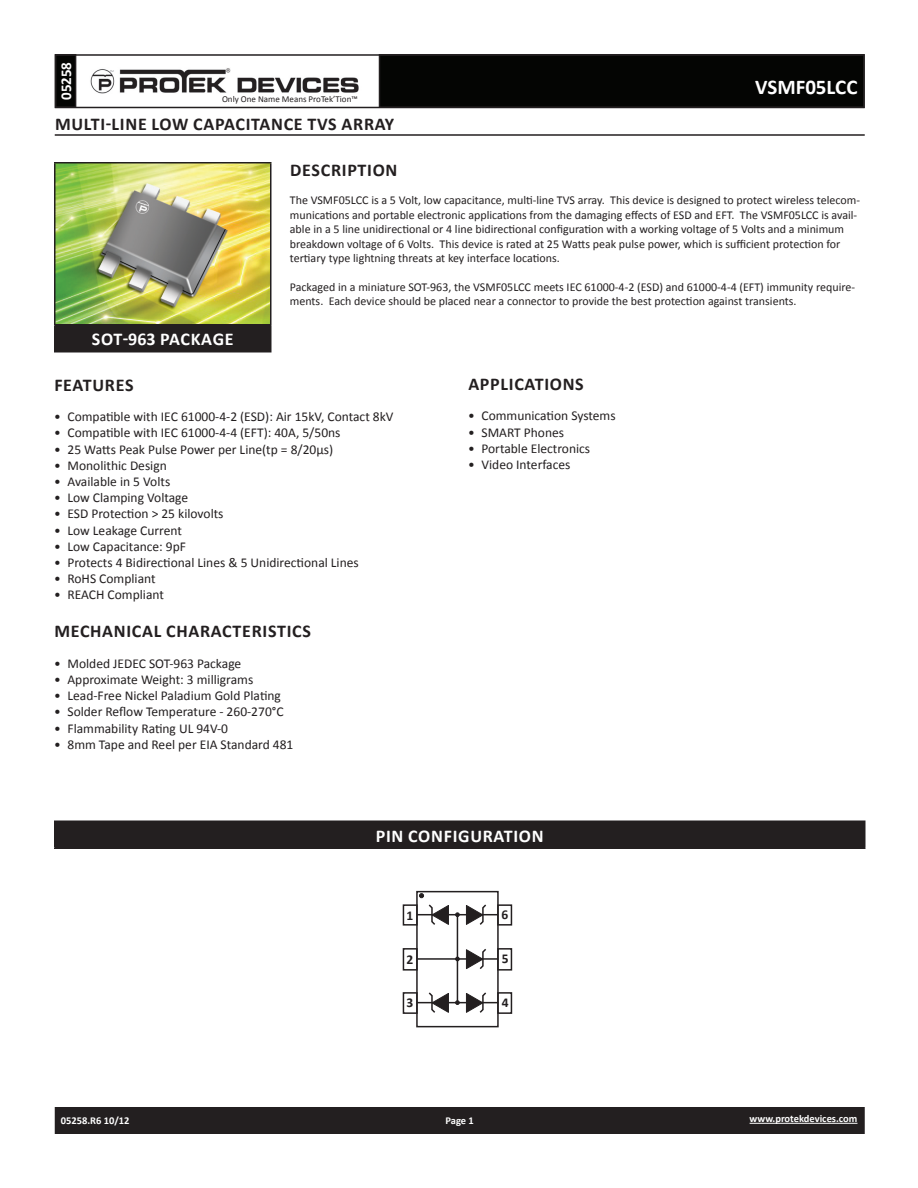
<style>
.page{position:relative;width:918px;height:1188px;background:#fff}
.page>*{position:absolute;margin:0;border:0;box-sizing:border-box;transform-origin:0 0}
.t1{font:700 21px "Calibri";color:#fff}
.t2{font:700 18px "Calibri";letter-spacing:.04em;color:#231f20}
.t3{font:700 18px "Calibri";letter-spacing:.04em;color:#fff}
.t4{font:700 15px "Calibri";color:#fff}
.t5{font:13.5px "Calibri";color:#231f20}
.t6{font:700 13.5px "Calibri";color:#231f20}
.t7{font:12px/14.4px "Calibri";color:#231f20}
.t8{font:700 10.5px "Calibri";color:#fff}
.t9{font:9px "Calibri";color:#231f20}
</style>
<div class="page">
<div style="left:56px;top:1108px;width:808px;height:25px;background:#231f20"></div>
<div style="left:55px;top:1107px;width:810px;height:27px;border:2px solid #231f20"></div>
<div style="left:56px;top:55px;width:20px;height:52px;background:#040503"></div>
<div style="left:55px;top:54px;width:21px;height:54px;border:2px solid #231f20"></div>
<div style="left:380px;top:55px;width:484px;height:52px;background:#040503"></div>
<div style="left:55px;top:54px;width:810px;height:54px;border:2px solid #231f20"></div>
<img style="left:90px;top:68px;width:269px;height:26px">
<hr style="left:750px;top:1123px;width:107px;height:1px;background:#fff">
<hr style="left:55px;top:134px;width:810px;height:2px;background:#231f20">
<div style="left:55px;top:821px;width:810px;height:27px;background:#231f20"></div>
<hr style="left:54px;top:820px;width:812px;height:2px;background:#231f20">
<hr style="left:54px;top:822px;width:2px;height:26px;background:#231f20">
<hr style="left:864px;top:822px;width:2px;height:26px;background:#231f20">
<hr style="left:54px;top:848px;width:812px;height:1px;background:#231f20">
<img style="left:56px;top:164px;width:214px;height:160px">
<div style="left:55px;top:325px;width:216px;height:27px;background:#231f20"></div>
<hr style="left:54px;top:162px;width:218px;height:2px;background:#231f20">
<hr style="left:54px;top:164px;width:2px;height:160px;background:#231f20">
<hr style="left:270px;top:164px;width:2px;height:160px;background:#231f20">
<hr style="left:54px;top:324px;width:218px;height:2px;background:#231f20">
<hr style="left:54px;top:326px;width:2px;height:25px;background:#231f20">
<hr style="left:270px;top:326px;width:2px;height:25px;background:#231f20">
<hr style="left:54px;top:351px;width:218px;height:1px;background:#231f20">
<div style="left:416px;top:891px;width:83px;height:136px;border:2px solid #231f20"></div>
<div style="left:403px;top:904px;width:15px;height:22px;border:2px solid #231f20"></div>
<div style="left:403px;top:948px;width:15px;height:23px;border:2px solid #231f20"></div>
<div style="left:403px;top:992px;width:15px;height:22px;border:2px solid #231f20"></div>
<div style="left:497px;top:992px;width:15px;height:22px;border:2px solid #231f20"></div>
<div style="left:497px;top:948px;width:15px;height:23px;border:2px solid #231f20"></div>
<div style="left:497px;top:904px;width:15px;height:22px;border:2px solid #231f20"></div>
<svg style="left:455px;top:1000px;width:5px;height:5px"></svg>
<svg style="left:466px;top:904px;width:22px;height:21px"></svg>
<hr style="left:417px;top:914px;width:81px;height:1px;background:#231f20">
<hr style="left:417px;top:958px;width:81px;height:2px;background:#231f20">
<hr style="left:417px;top:1002px;width:81px;height:1px;background:#231f20">
<hr style="left:457px;top:915px;width:1px;height:88px;background:#231f20">
<svg style="left:466px;top:948px;width:22px;height:21px"></svg>
<svg style="left:466px;top:992px;width:22px;height:21px"></svg>
<svg style="left:427px;top:992px;width:22px;height:21px"></svg>
<svg style="left:419px;top:893px;width:30px;height:32px"></svg>
<svg style="left:455px;top:913px;width:5px;height:4px"></svg>
<p class="t4" style="left:56px;top:100px;width:40px;rotate:-90deg">05258</p>
<p class="t9" style="left:222px;top:93px;width:137px">Only One Name Means ProTek’Tion™</p>
<h1 class="t1" style="left:755px;top:74px;width:104px">VSMF05LCC</h1>
<h2 class="t2" style="left:55px;top:112px;width:341px">MULTI-LINE LOW CAPACITANCE TVS ARRAY</h2>
<h2 class="t2" style="left:290px;top:158px;width:109px">DESCRIPTION</h2>
<p class="t7" style="left:290px;top:193px;width:572px">The VSMF05LCC is a 5 Volt, low capacitance, multi-line TVS array. This device is designed to protect wireless telecom&shy;munications and portable electronic applications from the damaging effects of ESD and EFT. The VSMF05LCC is avail&shy;able in a 5 line unidirectional or 4 line bidirectional configuration with a working voltage of 5 Volts and a minimum breakdown voltage of 6 Volts. This device is rated at 25 Watts peak pulse power, which is sufficient protection for tertiary type lightning threats at key interface locations.</p>
<p class="t7" style="left:290px;top:280px;width:567px">Packaged in a miniature SOT-963, the VSMF05LCC meets IEC 61000-4-2 (ESD) and 61000-4-4 (EFT) immunity require&shy;ments. Each device should be placed near a connector to provide the best protection against transients.</p>
<h2 class="t3" style="left:92px;top:328px;width:143px">SOT-963 PACKAG E</h2>
<h2 class="t2" style="left:54px;top:373px;width:79px">FEATURES</h2>
<p class="t5" style="left:54px;top:408px;width:341px">• Compatible with IEC 61000-4-2 (ESD): Air 15kV, Contact 8kV</p>
<p class="t5" style="left:54px;top:424px;width:288px">• Compatible with IEC 61000-4-4 (EFT): 40A, 5/50ns</p>
<p class="t5" style="left:54px;top:441px;width:281px">• 25 Watts Peak Pulse Power per Line(tp = 8/20µs)</p>
<p class="t5" style="left:54px;top:457px;width:114px">• Monolithic Design</p>
<p class="t5" style="left:54px;top:473px;width:118px">• Available in 5 Volts</p>
<p class="t5" style="left:54px;top:489px;width:136px">• Low Clamping Voltage</p>
<p class="t5" style="left:54px;top:505px;width:171px">• ESD Protection &gt; 25 kilovolts</p>
<p class="t5" style="left:54px;top:522px;width:129px">• Low Leakage Current</p>
<p class="t5" style="left:54px;top:538px;width:134px">• Low Capacitance: 9pF</p>
<p class="t5" style="left:54px;top:554px;width:306px">• Protects 4 Bidirectional Lines &amp; 5 Unidirectional Lines</p>
<p class="t5" style="left:54px;top:570px;width:103px">• RoHS Compliant</p>
<p class="t5" style="left:54px;top:586px;width:111px">• REACH Compliant</p>
<h2 class="t2" style="left:54px;top:620px;width:248px">MECHANICAL CHARACTERISTICS</h2>
<p class="t5" style="left:54px;top:655px;width:189px">• Molded JEDEC SOT-963 Package</p>
<p class="t5" style="left:54px;top:671px;width:201px">• Approximate Weight: 3 milligrams</p>
<p class="t5" style="left:54px;top:687px;width:228px">• Lead-Free Nickel Paladium Gold Plating</p>
<p class="t5" style="left:54px;top:703px;width:231px">• Solder Reflow Temperature - 260-270°C</p>
<p class="t5" style="left:54px;top:720px;width:176px">• Flammability Rating UL 94V-0</p>
<p class="t5" style="left:54px;top:736px;width:241px">• 8mm Tape and Reel per EIA Standard 481</p>
<h2 class="t2" style="left:468px;top:372px;width:116px">APPLICATIONS</h2>
<p class="t5" style="left:468px;top:407px;width:149px">• Communication Systems</p>
<p class="t5" style="left:468px;top:424px;width:98px">• SMART Phones</p>
<p class="t5" style="left:468px;top:440px;width:124px">• Portable Electronics</p>
<p class="t5" style="left:468px;top:456px;width:104px">• Video Interfaces</p>
<h2 class="t3" style="left:376px;top:824px;width:129px">PIN CON FIGURATION</h2>
<p class="t6" style="left:406px;top:906px;width:8px">1</p>
<p class="t6" style="left:502px;top:906px;width:8px">6</p>
<p class="t6" style="left:406px;top:950px;width:8px">2</p>
<p class="t6" style="left:502px;top:950px;width:8px">5</p>
<p class="t6" style="left:407px;top:994px;width:8px">3</p>
<p class="t6" style="left:502px;top:994px;width:8px">4</p>
<p class="t8" style="left:61px;top:1114px;width:70px">05258.R6 10/12</p>
<p class="t8" style="left:446px;top:1114px;width:30px">PAGE 1</p>
<p class="t8" style="left:750px;top:1112px;width:109px">WWW.PROTEKDEVICES.COM</p>
</div>
